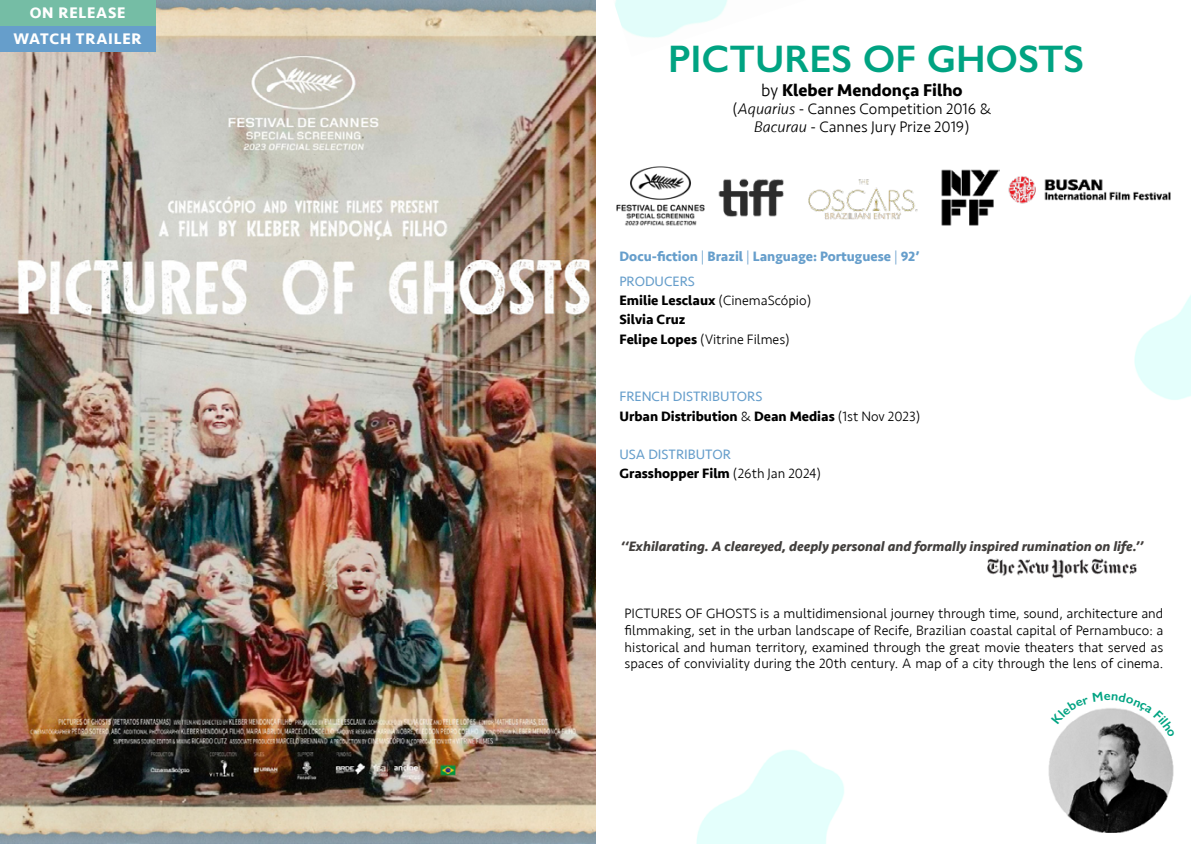
<style>
.page{position:relative;width:1191px;height:844px;background:#fff}
.page>*{position:absolute;margin:0;border:0;box-sizing:border-box;transform-origin:0 0}
.t1{font:600 38.5px "Gill Sans";color:#00a382}
.t2{font:700 17.5px "Seravek";color:#000}
.t3{font:300 15.75px/17.5px "Seravek";color:#000;text-align:center}
.t4{font:700 15.75px/25.7px "Seravek";letter-spacing:.05em;color:#fff;text-align:center}
.t5{font:300 14px/16.8px "Seravek";color:#000;text-align:justify}
.t6{font:700 14px/19.2px "Seravek";color:#000}
.t7{font:italic 700 14px "Seravek";color:#423f3d}
.t8{font:700 14px/24.5px "Seravek";color:#669ecb}
.t9{font:600 13.12px "Gill Sans";color:#00a382}
.s1{font-weight:300}
.s2{font-style:italic}
.s3{font-weight:400}
.s4{font-weight:400;color:#669ecb}
</style>
<div class="page">
<img style="left:616px;top:166px;width:89px;height:60px">
<img style="left:718px;top:178px;width:66px;height:39px">
<img style="left:1008px;top:176px;width:163px;height:28px">
<img style="left:941px;top:169px;width:58px;height:57px">
<img style="left:1134px;top:295px;width:57px;height:105px">
<img style="left:696px;top:750px;width:148px;height:93px">
<img style="left:615px;top:0;width:112px;height:38px">
<img style="left:0;top:0;width:595px;height:843px">
<div style="left:0;top:0;width:155px;height:26px;background:#75bda5"></div>
<div style="left:0;top:26px;width:155px;height:26px;background:#669ecb"></div>
<img style="left:1048px;top:708px;width:126px;height:124px">
<img style="left:808px;top:179px;width:110px;height:41px">
<img style="left:987px;top:558px;width:149px;height:20px">
<svg style="left:1051px;top:708px;width:51px;height:15px"></svg>
<svg style="left:1111px;top:708px;width:63px;height:29px"></svg>
<p class="t4" style="left:14px;top:0;width:129px">ON RELEASE<br>WATCH TRAILER</p>
<h1 class="t1" style="left:668px;top:36px;width:417px">PICTURES OF GHOSTS</h1>
<p class="t2" style="left:761px;top:77px;width:203px"><span class="s1">by</span> Kleber Mendonça Filho</p>
<p class="t3" style="left:732px;top:100px;width:260px">(<span class="s2">Aquarius</span> - Cannes Competition 2016 &amp;<br><span class="s2">Bacurau</span> - Cannes Jury Prize 2019)</p>
<p class="t8" style="left:619px;top:244px;width:301px">Docu-fiction <span class="s1">|</span> Brazil <span class="s1">|</span> Language: Portuguese <span class="s1">|</span> 92’<br><span class="s3">PRODUCERS</span></p>
<p class="t6" style="left:619px;top:290px;width:193px">Emilie Lesclaux <span class="s1">(CinemaScópio)<br></span>Silvia Cruz<br>Felipe Lopes <span class="s1">(Vitrine Filmes)</span></p>
<p class="t6" style="left:619px;top:386px;width:302px"><span class="s4">FRENCH DISTRIBUTORS<br></span>Urban Distribution <span class="s1">&amp;</span> Dean Medias <span class="s1">(1st Nov 2023)</span></p>
<p class="t6" style="left:619px;top:444px;width:203px"><span class="s4">USA DISTRIBUTOR<br></span>Grasshopper Film <span class="s1">(26th Jan 2024)</span></p>
<p class="t7" style="left:621px;top:535px;width:524px">‘‘Exhilarating. A cleareyed, deeply personal and formally inspired rumination on life.’’</p>
<p class="t5" style="left:624px;top:605px;width:540px">PICTURES OF GHOSTS is a multidimensional journey through time, sound, architecture and filmmaking, set in the urban landscape of Recife, Brazilian coastal capital of Pernambuco: a historical and human territory, examined through the great movie theaters that served as spaces of conviviality during the 20th century. A map of a city through the lens of cinema.</p>
<p class="t9" style="left:1103px;top:687px;width:9px">e</p>
</div>
